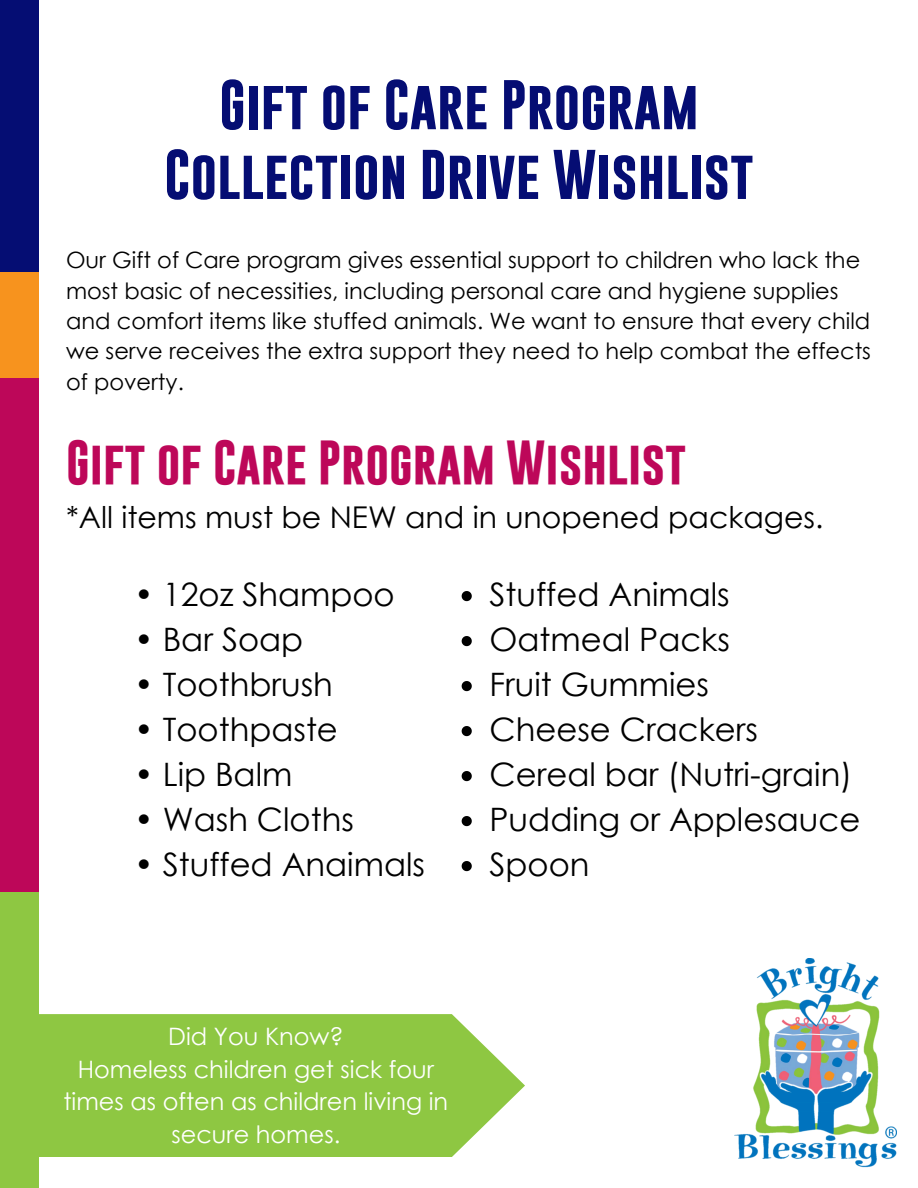
<style>
.page{position:relative;width:918px;height:1188px;background:#fff}
.page>*{position:absolute;margin:0;border:0;box-sizing:border-box;transform-origin:0 0}
.t1{font:700 50.25px/69.8px "Gobold";color:#050d73;text-align:center}
.t2{font:700 45px "Gobold";color:#bd0759}
.t3{font:32.25px "Century Gothic";color:#000}
.t4{font:30px "Century Gothic";color:#000}
.t5{font:24px/32.7px "Century Gothic";color:#fff;text-align:center}
.t6{font:22.5px/30.3px "Century Gothic";color:#000}
</style>
<div class="page">
<svg style="left:462px;top:591px;width:10px;height:10px"></svg>
<svg style="left:462px;top:636px;width:10px;height:10px"></svg>
<svg style="left:462px;top:681px;width:10px;height:10px"></svg>
<svg style="left:462px;top:726px;width:10px;height:10px"></svg>
<svg style="left:462px;top:771px;width:10px;height:10px"></svg>
<svg style="left:462px;top:816px;width:10px;height:10px"></svg>
<svg style="left:462px;top:861px;width:10px;height:10px"></svg>
<div style="left:0;top:0;width:39px;height:272px;background:#050d73"></div>
<div style="left:0;top:272px;width:39px;height:106px;background:#f7931e"></div>
<div style="left:0;top:892px;width:39px;height:296px;background:#8ec742"></div>
<div style="left:0;top:378px;width:39px;height:514px;background:#bd0759"></div>
<svg style="left:39px;top:1014px;width:486px;height:143px;background:#96cb50"></svg>
<img style="left:734px;top:959px;width:162px;height:209px">
<p class="t1" style="left:164px;top:70px;width:591px">Gift of Care Program<br>Collection Drive Wishlist</p>
<h1 class="t6" style="left:66px;top:244px;width:806px">Our Gift of Care program gives essential support to children who lack the most basic of necessities, including personal care and hygiene supplies and comfort items like stuffed animals. We want to ensure that every child we serve receives the extra support they need to help combat the effects of poverty.</h1>
<h2 class="t2" style="left:66px;top:433px;width:622px">Gift of Care Program Wishlist</h2>
<h2 class="t4" style="left:66px;top:498px;width:759px">*All items must be NEW and in unopened packages.</h2>
<h2 class="t3" style="left:134px;top:573px;width:262px">• 12oz Shampoo</h2>
<h2 class="t3" style="left:134px;top:618px;width:170px">• Bar Soap</h2>
<h2 class="t3" style="left:134px;top:663px;width:200px">• Toothbrush</h2>
<h2 class="t3" style="left:134px;top:708px;width:205px">• Toothpaste</h2>
<h2 class="t3" style="left:134px;top:753px;width:160px">• Lip Balm</h2>
<h2 class="t3" style="left:134px;top:798px;width:221px">• Wash Cloths</h2>
<h2 class="t3" style="left:134px;top:843px;width:292px">• Stuffed Anaimals</h2>
<p class="t3" style="left:490px;top:573px;width:242px">Stuffed Animals</p>
<p class="t3" style="left:490px;top:618px;width:242px">Oatmeal Packs</p>
<p class="t3" style="left:490px;top:663px;width:221px">Fruit Gummies</p>
<p class="t3" style="left:490px;top:708px;width:270px">Cheese Crackers</p>
<p class="t3" style="left:490px;top:753px;width:364px">Cereal bar (Nutri-grain)</p>
<p class="t3" style="left:490px;top:798px;width:372px">Pudding or Applesauce</p>
<p class="t3" style="left:490px;top:843px;width:102px">Spoon</p>
<p class="t5" style="left:168px;top:1019px;width:177px">Did You Know?</p>
<p class="t5" style="left:64px;top:1052px;width:386px">Homeless children get sick four times as often as children living in secure homes.</p>
</div>
